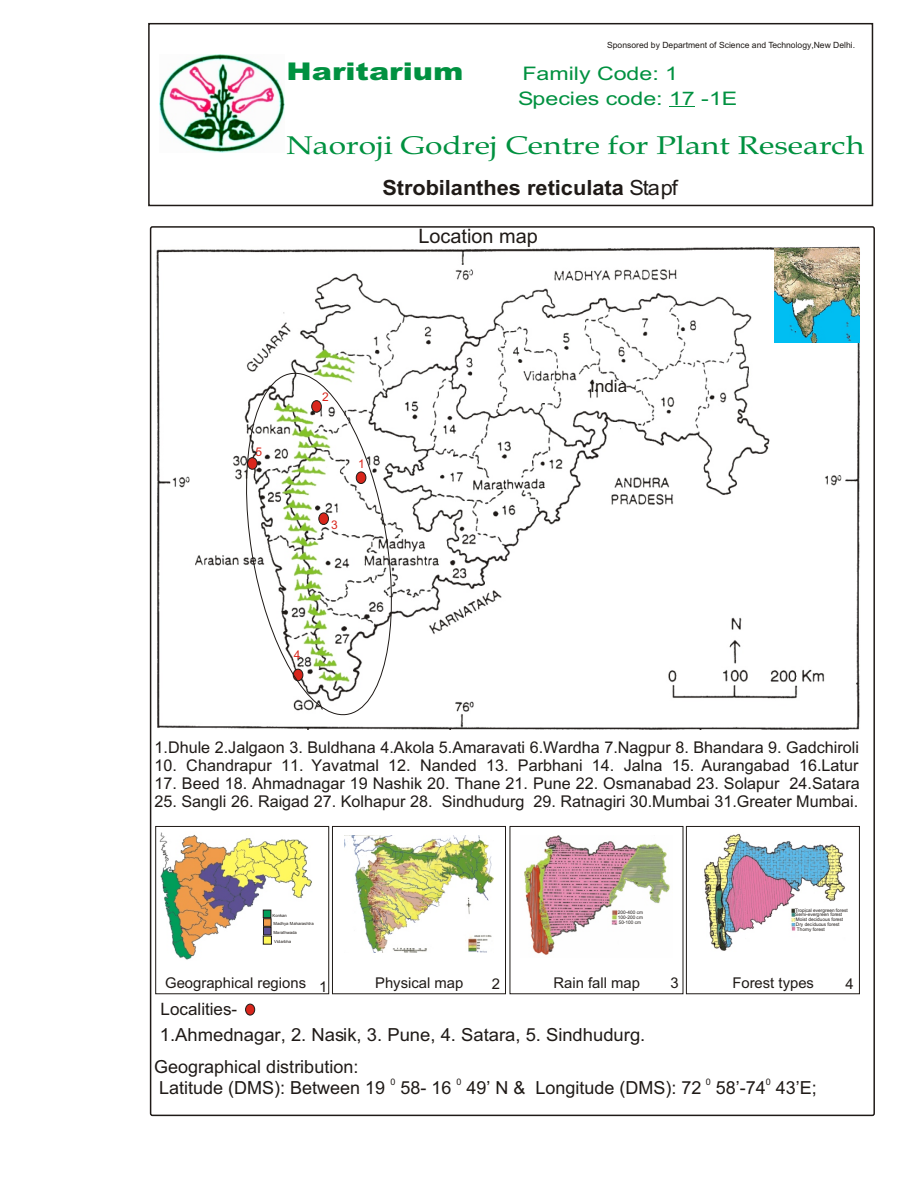
<style>
.page{position:relative;width:918px;height:1188px;background:#fff}
.page>*{position:absolute;margin:0;border:0;box-sizing:border-box;transform-origin:0 0}
.t1{font:25.65px "Book Antiqua";color:#009140;scale:1.24 1}
.t2{font:900 24.45px "Arial";color:#009140;scale:1.24 1}
.t3{font:700 21px "Arial";color:#1f1a17;scale:1.04 1}
.t4{font:19.95px "Arial";color:#1f1a17}
.t5{font:18.6px/24.5px "Arial";color:#009140;scale:1.24 1}
.t6{font:18px "Arial";color:#1f1a17}
.t7{font:17.1px "Arial";color:#1f1a17}
.t8{font:16.2px "Arial";color:#1f1a17}
.t9{font:14.85px "Arial";color:#1f1a17}
.t10{font:12px "Arial";color:#d9261c}
.t11{font:9px "Arial";color:#1f1a17}
.t12{font:8.55px "Arial";color:#1f1a17}
.t13{font:4.8px/5.2px "Arial";color:#1f1a17;text-align:justify}
.t14{font:4.2px/8.2px "Arial";color:#1f1a17}
.s1{font-weight:400}
</style>
<div class="page">
<img style="left:344px;top:835px;width:150px;height:118px">
<img style="left:156px;top:246px;width:704px;height:484px">
<img style="left:775px;top:248px;width:85px;height:95px">
<img style="left:781px;top:261px;width:76px;height:76px">
<img style="left:793px;top:299px;width:22px;height:17px">
<div style="left:155px;top:826px;width:174px;height:168px;border:1px solid #1f1a17"></div>
<div style="left:332px;top:826px;width:174px;height:168px;border:1px solid #1f1a17"></div>
<div style="left:686px;top:826px;width:174px;height:168px;border:1px solid #1f1a17"></div>
<img style="left:704px;top:834px;width:141px;height:117px">
<div style="left:245px;top:1004px;width:10px;height:11px;background:#d9261c;border:1px solid #1f1a17;border-radius:50%"></div>
<img style="left:159px;top:832px;width:153px;height:128px">
<div style="left:263px;top:910px;width:8px;height:8px;background:#009e59;border:1px solid #1f1a17"></div>
<div style="left:263px;top:919px;width:8px;height:7px;background:#f09c4a;border:1px solid #1f1a17"></div>
<div style="left:263px;top:927px;width:8px;height:8px;background:#5c4f94;border:1px solid #1f1a17"></div>
<div style="left:263px;top:936px;width:9px;height:8px;background:#fff75e;border:1px solid #1f1a17"></div>
<img style="left:524px;top:835px;width:146px;height:120px">
<svg style="left:669px;top:106px;width:26px;height:1px"></svg>
<img style="left:160px;top:55px;width:124px;height:97px">
<div style="left:148px;top:23px;width:725px;height:183px;border:2px solid #1f1a17"></div>
<svg style="left:237px;top:369px;width:164px;height:350px"></svg>
<p class="t12" style="left:607px;top:42px;width:250px">Sponsored by Department of Science and Technology,New Delhi.</p>
<h2 class="t2" style="left:287px;top:63px;width:144px">Haritarium</h2>
<p class="t5" style="left:518px;top:63px;width:178px">Family Code: 1<br>Species code: 17 -1E</p>
<h1 class="t1" style="left:287px;top:136px;width:467px">Naoroji Godrej Centre for Plant Research</h1>
<p class="t3" style="left:382px;top:180px;width:286px">Strobilanthes reticulata <span class="s1">Stapf</span></p>
<p class="t10" style="left:256px;top:447px;width:8px">5</p>
<p class="t10" style="left:322px;top:392px;width:8px">2</p>
<p class="t10" style="left:331px;top:520px;width:8px">3</p>
<p class="t10" style="left:358px;top:460px;width:8px">1</p>
<p class="t10" style="left:294px;top:651px;width:8px">4</p>
<p class="t4" style="left:419px;top:228px;width:121px">Location map</p>
<p class="t7" style="left:590px;top:380px;width:38px">India</p>
<p class="t8" style="left:155px;top:741px;width:706px">1.Dhule 2.Jalgaon 3. Buldhana 4.Akola 5.Amaravati 6.Wardha 7.Nagpur 8. Bhandara 9. Gadchiroli</p>
<p class="t8" style="left:155px;top:759px;width:705px">10. Chandrapur 11. Yavatmal 12. Nanded 13. Parbhani 14. Jalna 15. Aurangabad 16.Latur</p>
<p class="t8" style="left:155px;top:777px;width:707px">17. Beed 18. Ahmadnagar 19 Nashik 20. Thane 21. Pune 22. Osmanabad 23. Solapur 24.Satara</p>
<p class="t8" style="left:155px;top:795px;width:705px">25. Sangli 26. Raigad 27. Kolhapur 28. Sindhudurg 29. Ratnagiri 30.Mumbai 31.Greater Mumbai.</p>
<p class="t14" style="left:273px;top:912px;width:43px">Konkan<br>Madhya Maharashtra</p>
<p class="t14" style="left:273px;top:929px;width:25px;line-height:9.1px">Marathwada<br>Vidarbha</p>
<p class="t9" style="left:165px;top:977px;width:164px">Geographical regions 1</p>
<p class="t7" style="left:161px;top:1003px;width:78px">Localities-</p>
<p class="t13" style="left:618px;top:910px;width:27px">200-400 cm 100-200 cm 50-100 cm</p>
<p class="t13" style="left:795px;top:908px;width:54px">Tropical evergreen forest</p>
<p class="t13" style="left:795px;top:912px;width:49px">Semi-evergreen forest</p>
<p class="t13" style="left:796px;top:917px;width:49px">Moist deciduous forest</p>
<p class="t13" style="left:796px;top:922px;width:45px">Dry deciduous forest</p>
<p class="t13" style="left:797px;top:927px;width:29px">Thorny forest</p>
<p class="t9" style="left:375px;top:977px;width:90px">Physical map</p>
<p class="t9" style="left:492px;top:978px;width:10px">2</p>
<p class="t9" style="left:553px;top:977px;width:88px">Rain fall map</p>
<p class="t9" style="left:670px;top:978px;width:10px">3</p>
<p class="t9" style="left:732px;top:977px;width:83px">Forest types</p>
<p class="t9" style="left:845px;top:979px;width:10px">4</p>
<p class="t6" style="left:160px;top:1027px;width:487px">1.Ahmednagar, 2. Nasik, 3. Pune, 4. Satara, 5. Sindhudurg.</p>
<p class="t6" style="left:154px;top:1060px;width:206px">Geographical distribution:</p>
<p class="t11" style="left:390px;top:1079px;width:7px">0</p>
<p class="t11" style="left:456px;top:1079px;width:7px">0</p>
<p class="t11" style="left:706px;top:1079px;width:7px">0</p>
<p class="t11" style="left:766px;top:1079px;width:7px">0</p>
<p class="t6" style="left:159px;top:1081px;width:659px">Latitude (DMS): Between 19 58- 16 49’ N &amp; Longitude (DMS): 72 58’-74 43’E;</p>
</div>
